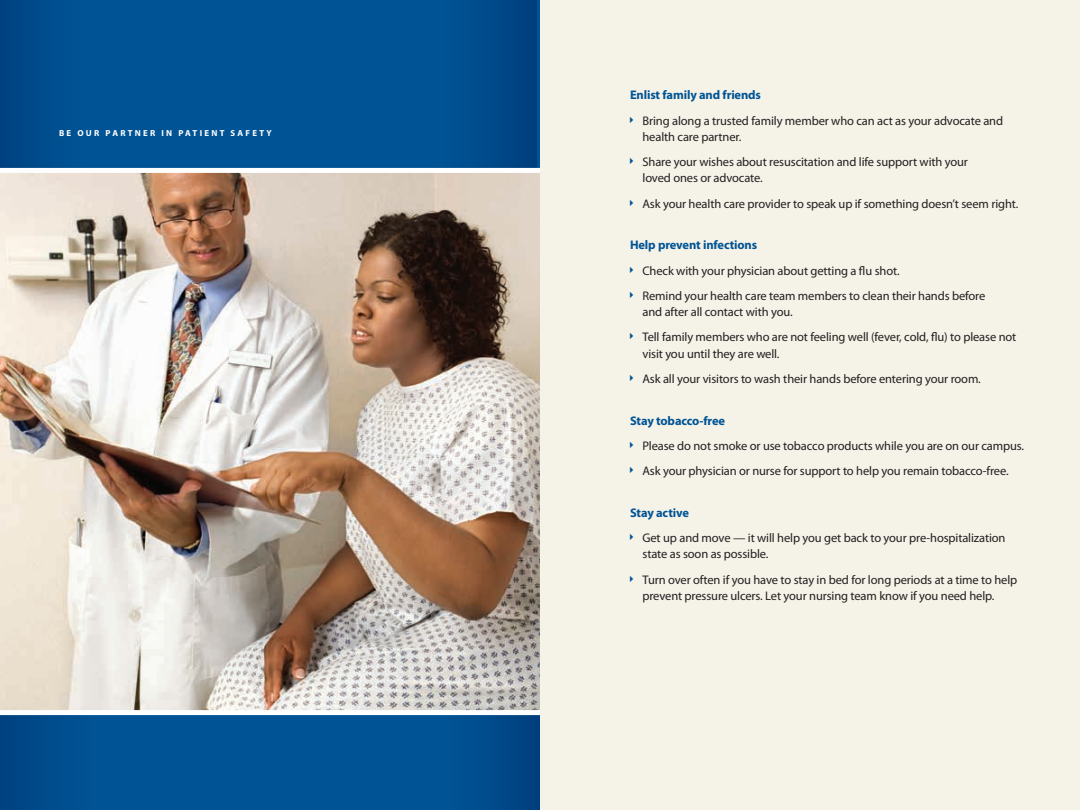
<style>
.page{position:relative;width:1080px;height:810px;background:#fff}
.page>*{position:absolute;margin:0;border:0;box-sizing:border-box;transform-origin:0 0}
.t1{font:12.5px/16.2px "Myriad Pro";letter-spacing:-.01em;color:#231f20}
.t2{font:700 12.5px "Myriad Pro";letter-spacing:-.01em;color:#005495}
.t3{font:700 8.75px "Myriad Pro";letter-spacing:.26em;color:#fff}
</style>
<div class="page">
<img style="left:0;top:173px;width:540px;height:537px">
<div style="left:0;top:0;width:540px;height:170px;background:#005495"></div>
<div style="left:431px;top:0;width:105px;height:170px;background:linear-gradient(to right,#005697,#003f7e)"></div>
<div style="left:0;top:0;width:93px;height:169px;background:#004d8d"></div>
<div style="left:540px;top:0;width:540px;height:810px;background:#f5f2e8"></div>
<div style="left:0;top:714px;width:540px;height:96px;background:#005495"></div>
<div style="left:438px;top:713px;width:102px;height:97px;background:linear-gradient(to right,#005698,#00407f)"></div>
<div style="left:0;top:713px;width:105px;height:97px;background:#004d8d"></div>
<div style="left:0;top:710px;width:540px;height:5px;background:#fff"></div>
<div style="left:0;top:168px;width:540px;height:5px;background:#fff"></div>
<p class="t3" style="left:59px;top:129px;width:214px">BE OUR PARTNER IN PATIENT SAFETY</p>
<p class="t2" style="left:630px;top:88px;width:133px">Enlist family and friends</p>
<p class="t1" style="left:642px;top:113px;width:362px">Bring along a trusted family member who can act as your advocate and health care partner.</p>
<p class="t1" style="left:642px;top:154px;width:327px">Share your wishes about resuscitation and life support with your loved ones or advocate.</p>
<p class="t1" style="left:642px;top:196px;width:377px">Ask your health care provider to speak up if something doesn’t seem right.</p>
<p class="t2" style="left:630px;top:238px;width:129px">Help prevent infections</p>
<p class="t1" style="left:642px;top:258px;width:344px;line-height:25.2px">Check with your physician about getting a flu shot.<br>Remind your health care team members to clean their hands before</p>
<p class="t1" style="left:642px;top:300px;width:375px;line-height:25.2px">and after all contact with you.<br>Tell family members who are not feeling well (fever, cold, flu) to please not</p>
<p class="t1" style="left:642px;top:341px;width:340px;line-height:25.2px">visit you until they are well.<br>Ask all your visitors to wash their hands before entering your room.</p>
<p class="t2" style="left:630px;top:413px;width:97px">Stay tobacco-free</p>
<p class="t1" style="left:642px;top:433px;width:383px;line-height:25.2px">Please do not smoke or use tobacco products while you are on our campus.<br>Ask your physician or nurse for support to help you remain tobacco-free.</p>
<p class="t2" style="left:630px;top:506px;width:61px">Stay active</p>
<p class="t1" style="left:642px;top:530px;width:365px">Get up and move — it will help you get back to your pre-hospitalization state as soon as possible.</p>
<p class="t1" style="left:642px;top:572px;width:376px">Turn over often if you have to stay in bed for long periods at a time to help prevent pressure ulcers. Let your nursing team know if you need help.</p>
</div>
